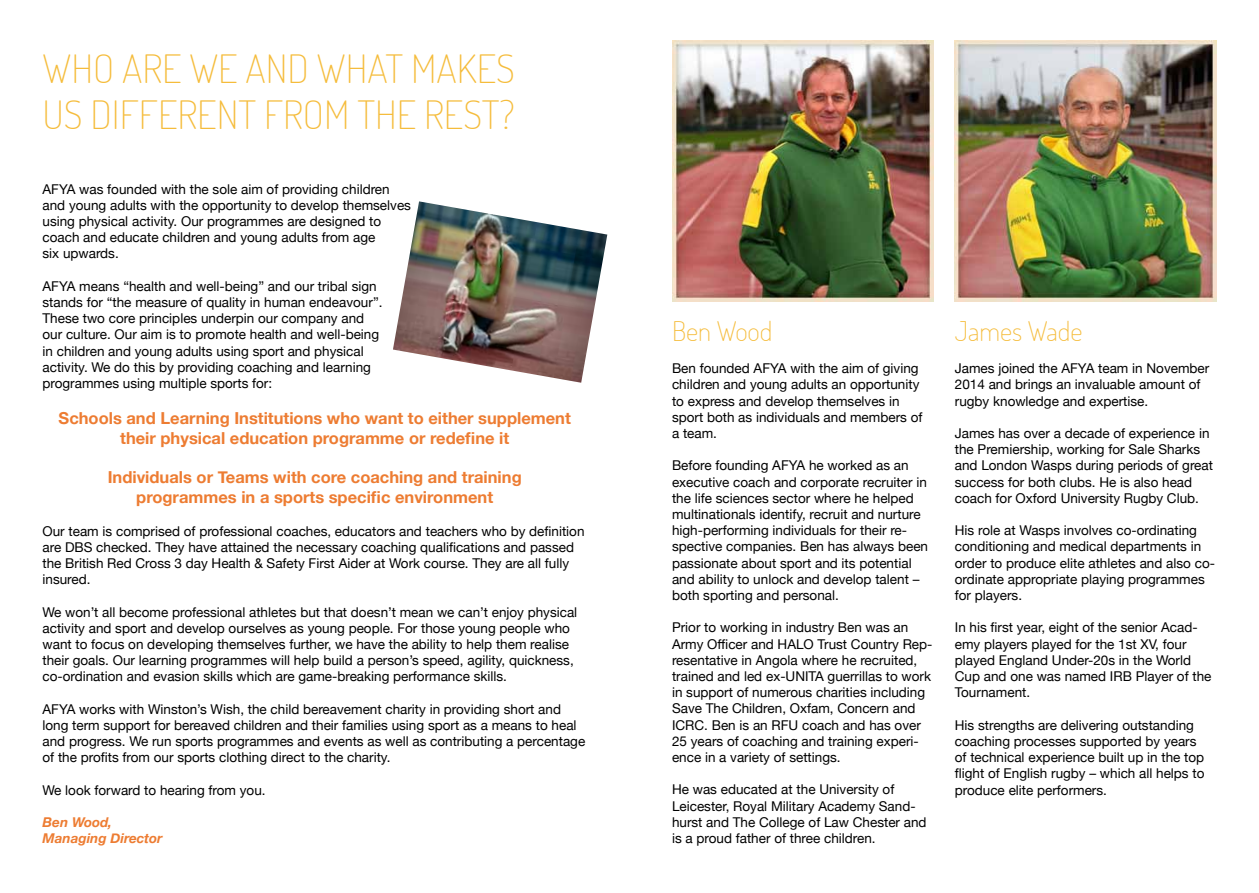
<style>
.page{position:relative;width:1259px;height:893px;background:#fff}
.page>*{position:absolute;margin:0;border:0;box-sizing:border-box;transform-origin:0 0}
.t1{font:200 39px/46.8px "Terminal Dosis";color:#f5bc3b}
.t2{font:200 27px "Terminal Dosis";color:#f5bc3b}
.t3{font:700 16.5px/19.8px "Helvetica Neue";color:#ed7c32;text-align:center}
.t4{font:13.5px/16.2px "Helvetica Neue";color:#000}
.t5{font:italic 700 13.5px/16.2px "Helvetica Neue";color:#ed7c32}
</style>
<div class="page">
<img style="left:672px;top:40px;width:261px;height:262px">
<img style="left:955px;top:40px;width:261px;height:262px">
<img style="left:393px;top:201px;width:214px;height:182px">
<h1 class="t1" style="left:43px;top:44px;width:474px">WHO ARE WE AND WHAT MAKES<br>US DIFFERENT FROM THE REST?</h1>
<p class="t4" style="left:43px;top:181px;width:370px">AFYA was founded with the sole aim of providing children and young adults with the opportunity to develop themselves using physical activity. Our programmes are designed to coach and educate children and young adults from age<br>six upwards.</p>
<p class="t4" style="left:43px;top:279px;width:341px">AFYA means “health and well-being” and our tribal sign stands for “the measure of quality in human endeavour”.<br>These two core principles underpin our company and our culture. Our aim is to promote health and well-being in children and young adults using sport and physical activity. We do this by providing coaching and learning programmes using multiple sports for:</p>
<p class="t3" style="left:59px;top:409px;width:514px">Schools and Learning Institutions who want to either supplement their physical education programme or redefine it</p>
<p class="t3" style="left:108px;top:468px;width:415px">Individuals or Teams with core coaching and training programmes in a sports specific environment</p>
<p class="t4" style="left:43px;top:523px;width:543px">Our team is comprised of professional coaches, educators and teachers who by definition are DBS checked. They have attained the necessary coaching qualifications and passed the British Red Cross 3 day Health &amp; Safety First Aider at Work course. They are all fully insured.</p>
<p class="t4" style="left:43px;top:604px;width:536px">We won’t all become professional athletes but that doesn’t mean we can’t enjoy physical activity and sport and develop ourselves as young people. For those young people who want to focus on developing themselves further, we have the ability to help them realise their goals. Our learning programmes will help build a person’s speed, agility, quickness, co-ordination and evasion skills which are game-breaking performance skills.</p>
<p class="t4" style="left:43px;top:702px;width:544px">AFYA works with Winston’s Wish, the child bereavement charity in providing short and long term support for bereaved children and their families using sport as a means to heal and progress. We run sports programmes and events as well as contributing a percentage of the profits from our sports clothing direct to the charity.</p>
<p class="t4" style="left:43px;top:783px;width:225px">We look forward to hearing from you.</p>
<p class="t5" style="left:43px;top:815px;width:122px">Ben Wood,<br>Managing Director</p>
<h2 class="t2" style="left:672px;top:313px;width:102px">Ben Wood</h2>
<p class="t4" style="left:672px;top:361px;width:252px">Ben founded AFYA with the aim of giving children and young adults an opportunity to express and develop themselves in sport both as individuals and members of a team.</p>
<p class="t4" style="left:672px;top:458px;width:258px">Before founding AFYA he worked as an executive coach and corporate recruiter in the life sciences sector where he helped multinationals identify, recruit and nurture high-performing individuals for their re&shy;spective companies. Ben has always been passionate about sport and its potential and ability to unlock and develop talent – both sporting and personal.</p>
<p class="t4" style="left:672px;top:620px;width:262px">Prior to working in industry Ben was an Army Officer and HALO Trust Country Rep&shy;resentative in Angola where he recruited, trained and led ex-UNITA guerrillas to work in support of numerous charities including Save The Children, Oxfam, Concern and ICRC. Ben is an RFU coach and has over 25 years of coaching and training experi&shy;ence in a variety of settings.</p>
<p class="t4" style="left:672px;top:782px;width:256px">He was educated at the University of Leicester, Royal Military Academy Sand&shy;hurst and The College of Law Chester and is a proud father of three children.</p>
<h2 class="t2" style="left:955px;top:313px;width:129px">James Wade</h2>
<p class="t4" style="left:955px;top:361px;width:256px">James joined the AFYA team in November<br>2014 and brings an invaluable amount of rugby knowledge and expertise.</p>
<p class="t4" style="left:955px;top:426px;width:260px">James has over a decade of experience in the Premiership, working for Sale Sharks and London Wasps during periods of great success for both clubs. He is also head coach for Oxford University Rugby Club.</p>
<p class="t4" style="left:955px;top:523px;width:262px">His role at Wasps involves co-ordinating conditioning and medical departments in order to produce elite athletes and also co&shy;ordinate appropriate playing programmes for players.</p>
<p class="t4" style="left:955px;top:620px;width:258px">In his first year, eight of the senior Acad&shy;emy players played for the 1st XV, four played England Under-20s in the World Cup and one was named IRB Player of the Tournament.</p>
<p class="t4" style="left:955px;top:718px;width:251px">His strengths are delivering outstanding coaching processes supported by years of technical experience built up in the top flight of English rugby – which all helps to produce elite performers.</p>
</div>
